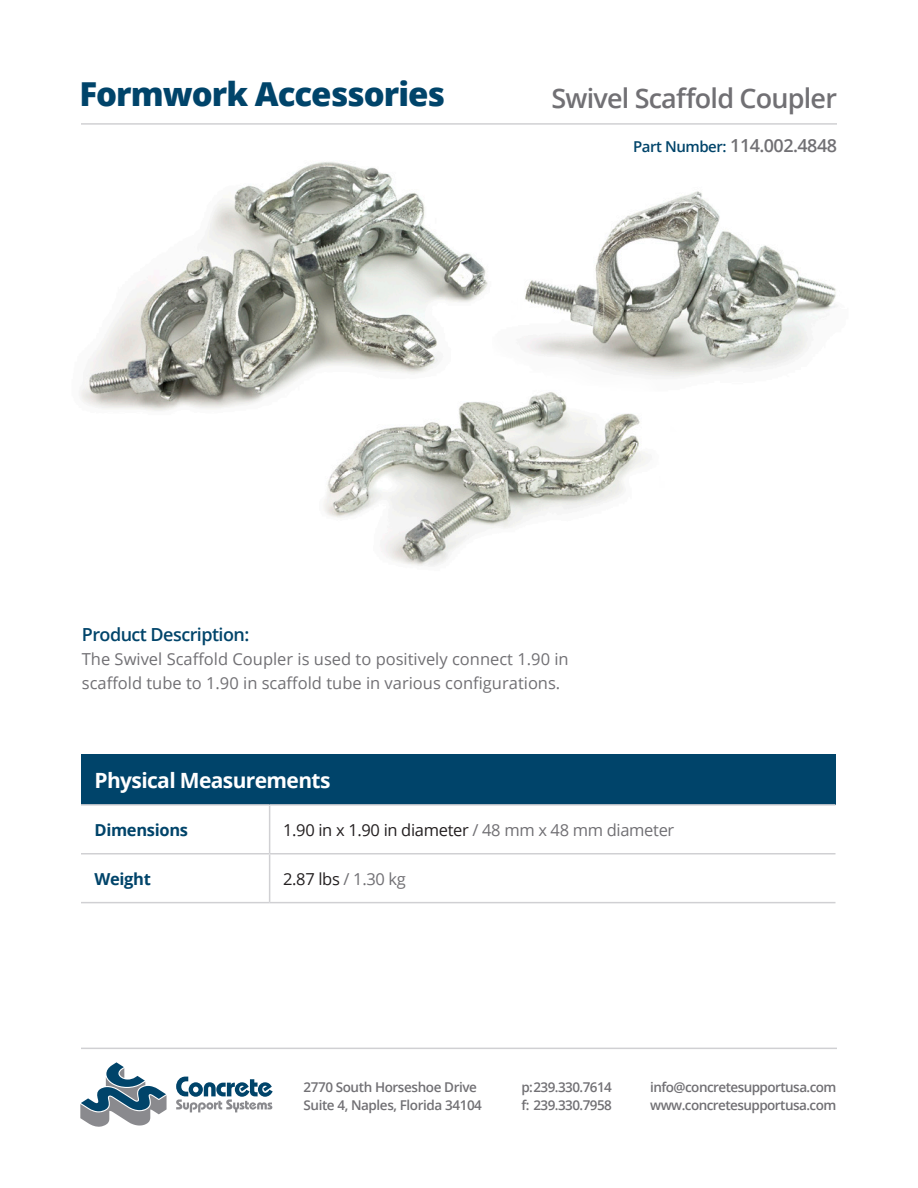
<style>
.page{position:relative;width:918px;height:1188px;background:#fff}
.page>*{position:absolute;margin:0;border:0;box-sizing:border-box;transform-origin:0 0}
.t1{font:800 33px "Open Sans";letter-spacing:-.03em;color:#00446a}
.t2{font:600 27px "Open Sans";letter-spacing:-.03em;color:#717074}
.t3{font:700 21px "Open Sans";letter-spacing:-.03em;color:#fff}
.t4{font:600 18px "Open Sans";letter-spacing:-.03em;color:#717074}
.t5{font:600 18px "Open Sans";letter-spacing:-.03em;color:#00446a}
.t6{font:16.5px/24px "Open Sans";color:#717074}
.t7{font:16.5px "Open Sans";letter-spacing:-.02em;color:#231f20}
.t8{font:700 16.5px "Open Sans";letter-spacing:-.02em;color:#00446a}
.t9{font:600 13.5px/18px "Open Sans";letter-spacing:-.04em;color:#717074}
.s1{font-size:15px;color:#00446a}
.s2{color:#717074}
</style>
<div class="page">
<svg style="left:80px;top:1062px;width:87px;height:65px"></svg>
<svg style="left:176px;top:1077px;width:97px;height:35px"></svg>
<hr style="left:81px;top:1048px;width:756px;height:1px;background:#d0d0d3">
<div style="left:81px;top:755px;width:755px;height:50px;background:#00446a"></div>
<hr style="left:269px;top:806px;width:1px;height:47px;background:#d0d0d3">
<hr style="left:81px;top:853px;width:189px;height:2px;background:#d0d0d3">
<hr style="left:270px;top:853px;width:566px;height:2px;background:#d0d0d3">
<hr style="left:269px;top:855px;width:1px;height:47px;background:#d0d0d3">
<hr style="left:81px;top:902px;width:189px;height:1px;background:#d0d0d3">
<hr style="left:270px;top:902px;width:566px;height:1px;background:#d0d0d3">
<hr style="left:81px;top:804px;width:189px;height:2px;background:#d0d0d3">
<hr style="left:270px;top:804px;width:566px;height:2px;background:#d0d0d3">
<img style="left:539px;top:123px;width:298px;height:249px">
<img style="left:80px;top:123px;width:459px;height:288px">
<img style="left:273px;top:315px;width:443px;height:251px">
<h1 class="t1" style="left:80px;top:69px;width:367px">Formwork Accessories</h1>
<h2 class="t2" style="left:551px;top:80px;width:287px">Swivel Scaffold Coupler</h2>
<h3 class="t4" style="left:633px;top:133px;width:205px"><span class="s1">Part Number:</span> 114.002.4848</h3>
<h3 class="t5" style="left:82px;top:622px;width:169px">Product Description:</h3>
<p class="t6" style="left:82px;top:647px;width:488px">The Swivel Scaffold Coupler is used to positively connect 1.90 in scaffold tube to 1.90 in scaffold tube in various configurations.</p>
<h3 class="t3" style="left:94px;top:765px;width:237px">Physical Measurements</h3>
<p class="t8" style="left:94px;top:818px;width:95px">Dimensions</p>
<p class="t7" style="left:283px;top:818px;width:393px">1.90 in x 1.90 in diameter <span class="s2">/ 48 mm x 48 mm diameter</span></p>
<p class="t8" style="left:94px;top:867px;width:58px">Weight</p>
<p class="t7" style="left:283px;top:867px;width:124px">2.87 lbs <span class="s2">/ 1.30 kg</span></p>
<p class="t9" style="left:303px;top:1077px;width:180px">2770 South Horseshoe Drive<br>Suite 4, Naples, Florida 34104</p>
<p class="t9" style="left:521px;top:1077px;width:92px">p:239.330.7614 f: 239.330.7958</p>
<p class="t9" style="left:650px;top:1077px;width:188px">info@concretesupportusa.com www.concretesupportusa.com</p>
</div>
